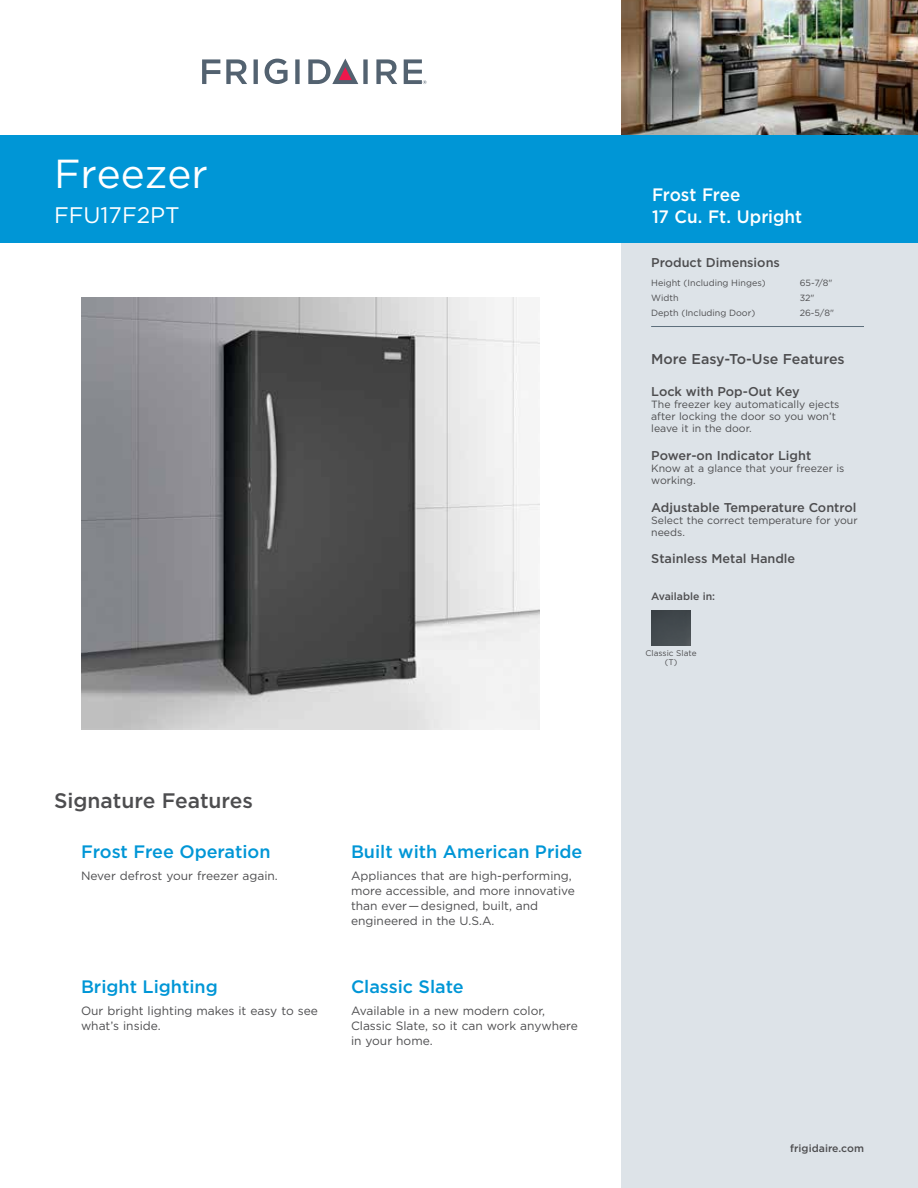
<style>
.page{position:relative;width:918px;height:1188px;background:#fff}
.page>*{position:absolute;margin:0;border:0;box-sizing:border-box;transform-origin:0 0}
.t1{font:40.5px "Gotham";color:#fff}
.t2{font:22.5px "Gotham";color:#fff}
.t3{font:500 21px "Gotham";color:#4d4d4f}
.t4{font:500 18px "Gotham";color:#0096d6}
.t5{font:500 18px/22.5px "Gotham";letter-spacing:-.005em;color:#fff;scale:.95 1}
.t6{font:500 14.25px "Gotham";color:#4d4d4f}
.t7{font:500 12.75px "Gotham";color:#4d4d4f}
.t8{font:12px/15px "Gotham";color:#4d4d4f}
.t9{font:10.5px/12px "Gotham";color:#4d4d4f}
.t10{font:500 10.5px "Gotham";color:#4d4d4f}
.t11{font:9px "Gotham";color:#4d4d4f}
.t12{font:8.25px/9px "Gotham";color:#4d4d4f;text-align:center}
</style>
<div class="page">
<div style="left:621px;top:0;width:297px;height:1188px;background:#dde3e8"></div>
<svg style="left:265px;top:59px;width:23px;height:25px"></svg>
<svg style="left:202px;top:59px;width:18px;height:25px"></svg>
<svg style="left:226px;top:59px;width:21px;height:25px"></svg>
<svg style="left:254px;top:59px;width:4px;height:25px"></svg>
<svg style="left:295px;top:59px;width:5px;height:25px"></svg>
<svg style="left:376px;top:59px;width:21px;height:25px"></svg>
<svg style="left:308px;top:59px;width:60px;height:25px"></svg>
<svg style="left:404px;top:59px;width:23px;height:25px"></svg>
<hr style="left:651px;top:326px;width:213px;height:1px;background:#5c6f7c">
<img style="left:621px;top:0;width:297px;height:135px">
<div style="left:0;top:135px;width:918px;height:108px;background:#0096d6"></div>
<img style="left:81px;top:297px;width:459px;height:432px">
<img style="left:651px;top:611px;width:40px;height:34px">
<h1 class="t1" style="left:54px;top:147px;width:155px">Freezer</h1>
<h2 class="t2" style="left:54px;top:201px;width:127px">FFU17F2PT</h2>
<h3 class="t3" style="left:54px;top:787px;width:201px">Signature Features</h3>
<h3 class="t4" style="left:81px;top:840px;width:191px">Frost Free Operation</h3>
<p class="t8" style="left:81px;top:868px;width:198px">Never defrost your freezer again.</p>
<h3 class="t4" style="left:81px;top:975px;width:138px">Bright Lighting</h3>
<p class="t8" style="left:81px;top:1003px;width:238px">Our bright lighting makes it easy to see what’s inside.</p>
<h3 class="t4" style="left:351px;top:840px;width:233px">Built with American Pride</h3>
<p class="t8" style="left:351px;top:868px;width:226px">Appliances that are high-performing, more accessible, and more innovative than ever — designed, built, and engineered in the U.S.A.</p>
<h3 class="t4" style="left:351px;top:975px;width:114px">Classic Slate</h3>
<p class="t8" style="left:351px;top:1003px;width:228px">Available in a new modern color,<br>Classic Slate, so it can work anywhere in your home.</p>
<h3 class="t5" style="left:652px;top:183px;width:159px">Frost Free<br>17 Cu. Ft. Upright</h3>
<p class="t7" style="left:651px;top:254px;width:130px">Product Dimensions</p>
<p class="t11" style="left:651px;top:277px;width:116px">Height (Including Hinges)</p>
<p class="t11" style="left:800px;top:277px;width:34px">65-7/8"</p>
<p class="t11" style="left:651px;top:292px;width:29px">Width</p>
<p class="t11" style="left:800px;top:292px;width:16px">32"</p>
<p class="t11" style="left:651px;top:307px;width:106px">Depth (Including Door)</p>
<p class="t11" style="left:800px;top:307px;width:36px">26-5/8"</p>
<p class="t6" style="left:651px;top:350px;width:195px">More Easy-To-Use Features</p>
<p class="t7" style="left:651px;top:383px;width:150px">Lock with Pop-Out Key</p>
<p class="t9" style="left:651px;top:398px;width:190px">The freezer key automatically ejects after locking the door so you won’t leave it in the door.</p>
<p class="t7" style="left:651px;top:447px;width:161px">Power-on Indicator Light</p>
<p class="t9" style="left:651px;top:462px;width:195px">Know at a glance that your freezer is working.</p>
<p class="t7" style="left:651px;top:499px;width:207px">Adjustable Temperature Control</p>
<p class="t9" style="left:651px;top:514px;width:208px">Select the correct temperature for your needs.</p>
<p class="t7" style="left:651px;top:551px;width:146px">Stainless Metal Handle</p>
<p class="t10" style="left:651px;top:589px;width:65px">Available in:</p>
<p class="t12" style="left:646px;top:649px;width:53px">Classic Slate (T)</p>
<p class="t10" style="left:790px;top:1141px;width:75px">frigidaire.com</p>
</div>
